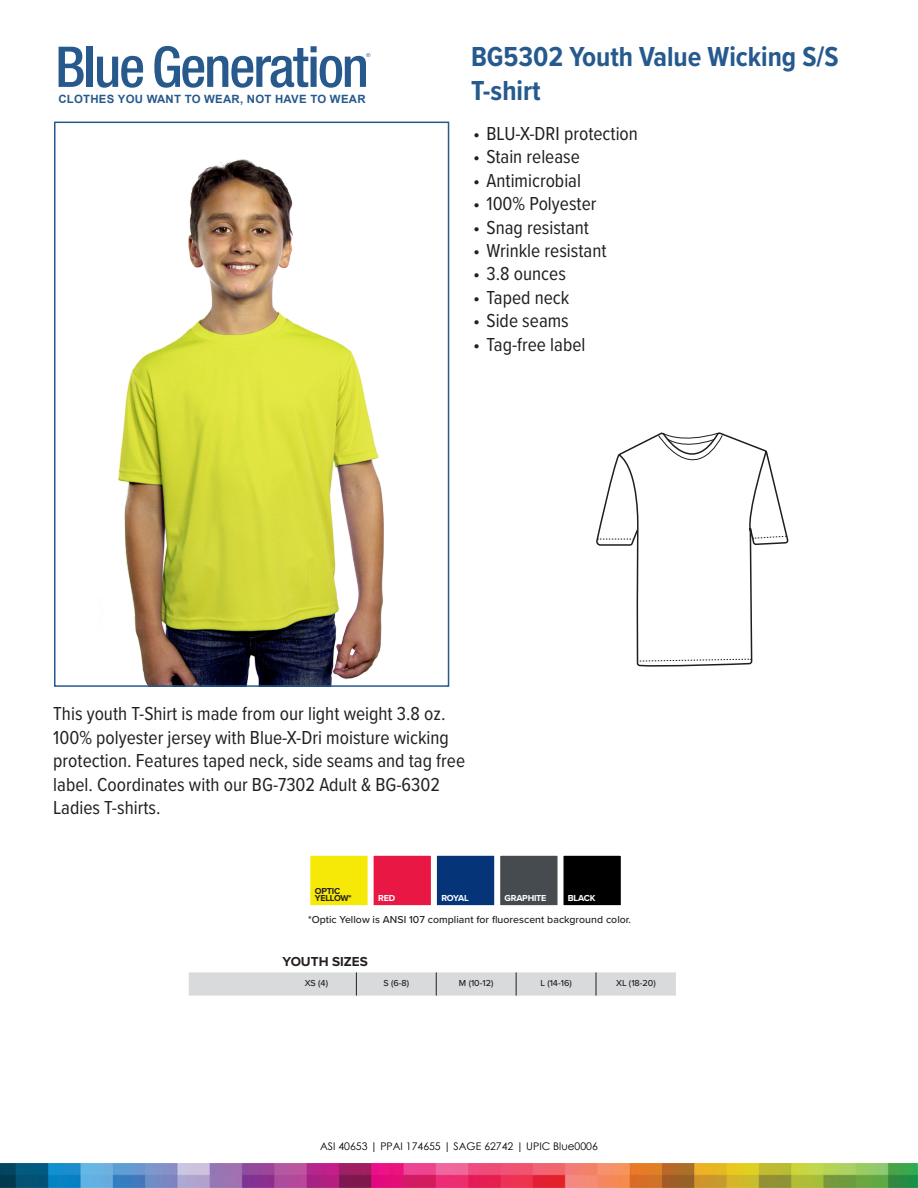
<style>
.page{position:relative;width:918px;height:1188px;background:#fff}
.page>*{position:absolute;margin:0;border:0;box-sizing:border-box;transform-origin:0 0}
.t1{font:700 28.5px/34.2px "Proxima Nova Cond";color:#265a8e}
.t2{font:19.5px/23.4px "Proxima Nova Cond";color:#231f20}
.t3{font:700 13.5px "Proxima Nova";color:#231f20}
.t4{font:700 11.4px "Arial";letter-spacing:.02em;color:#27598d}
.t5{font:500 10.5px "Proxima Nova";letter-spacing:.005em;color:#231f20}
.t6{font:10.5px "Century Gothic";color:#000}
.t7{font:500 9px "Proxima Nova";color:#231f20}
.t8{font:700 9px "Proxima Nova";letter-spacing:-.025em;color:#fff}
.t9{font:700 9px/7.5px "Proxima Nova";letter-spacing:-.025em;color:#231f20}
</style>
<div class="page">
<img style="left:0;top:1164px;width:917px;height:23px">
<img style="left:118px;top:159px;width:266px;height:525px">
<div style="left:54px;top:122px;width:395px;height:565px;border:2px solid #265a8e"></div>
<svg style="left:59px;top:47px;width:25px;height:40px"></svg>
<div style="left:87px;top:47px;width:6px;height:40px;background:#27598d"></div>
<svg style="left:97px;top:56px;width:46px;height:32px"></svg>
<svg style="left:154px;top:46px;width:216px;height:42px"></svg>
<div style="left:307px;top:853px;width:64px;height:55px;background:#f7e907;border:3px solid #fff"></div>
<div style="left:371px;top:853px;width:63px;height:55px;background:#e81744;border:3px solid #fff"></div>
<div style="left:434px;top:853px;width:63px;height:55px;background:#053479;border:3px solid #fff"></div>
<div style="left:497px;top:853px;width:64px;height:55px;background:#454b4e;border:3px solid #fff"></div>
<div style="left:561px;top:853px;width:63px;height:55px;background:#000;border:3px solid #fff"></div>
<svg style="left:597px;top:530px;width:192px;height:137px"></svg>
<svg style="left:598px;top:432px;width:188px;height:230px"></svg>
<svg style="left:189px;top:972px;width:487px;height:24px;background:#d8d9db"></svg>
<p class="t4" style="left:58px;top:91px;width:309px">CLOTHES YOU WANT TO WEAR, NOT HAVE TO WEAR</p>
<h1 class="t1" style="left:471px;top:39px;width:369px">BG5302 Youth Value Wicking S/S<br>T-shirt</h1>
<p class="t2" style="left:473px;top:121px;width:166px">• BLU-X-DRI protection</p>
<p class="t2" style="left:473px;top:144px;width:108px">• Stain release</p>
<p class="t2" style="left:473px;top:168px;width:110px">• Antimicrobial</p>
<p class="t2" style="left:473px;top:191px;width:125px">• 100% Polyester</p>
<p class="t2" style="left:473px;top:215px;width:118px">• Snag resistant</p>
<p class="t2" style="left:473px;top:238px;width:135px">• Wrinkle resistant</p>
<p class="t2" style="left:473px;top:261px;width:94px">• 3.8 ounces</p>
<p class="t2" style="left:473px;top:285px;width:98px">• Taped neck</p>
<p class="t2" style="left:473px;top:308px;width:97px">• Side seams</p>
<p class="t2" style="left:473px;top:332px;width:114px">• Tag-free label</p>
<p class="t2" style="left:53px;top:701px;width:413px">This youth T-Shirt is made from our light weight 3.8 oz.<br>100% polyester jersey with Blue-X-Dri moisture wicking protection. Features taped neck, side seams and tag free label. Coordinates with our BG-7302 Adult &amp; BG-6302<br>Ladies T-shirts.</p>
<p class="t9" style="left:315px;top:887px;width:38px">OPTIC<br>YELLOW*</p>
<p class="t8" style="left:378px;top:892px;width:19px">RED</p>
<p class="t8" style="left:441px;top:892px;width:29px">ROYAL</p>
<p class="t8" style="left:505px;top:891px;width:43px">GRAPHITE</p>
<p class="t8" style="left:568px;top:891px;width:29px">BLACK</p>
<p class="t5" style="left:308px;top:912px;width:325px">*Optic Yellow is ANSI 107 compliant for fluorescent background color.</p>
<p class="t3" style="left:283px;top:952px;width:87px">YOUTH SIZES</p>
<p class="t7" style="left:305px;top:976px;width:25px">XS (4)</p>
<p class="t7" style="left:383px;top:976px;width:27px">S (6-8)</p>
<p class="t7" style="left:459px;top:976px;width:36px">M (10-12)</p>
<p class="t7" style="left:540px;top:976px;width:33px">L (14-16)</p>
<p class="t7" style="left:616px;top:976px;width:41px">XL (18-20)</p>
<p class="t6" style="left:320px;top:1139px;width:279px">ASI 40653 | PPAI 174655 | SAGE 62742 | UPIC Blue0006</p>
</div>
